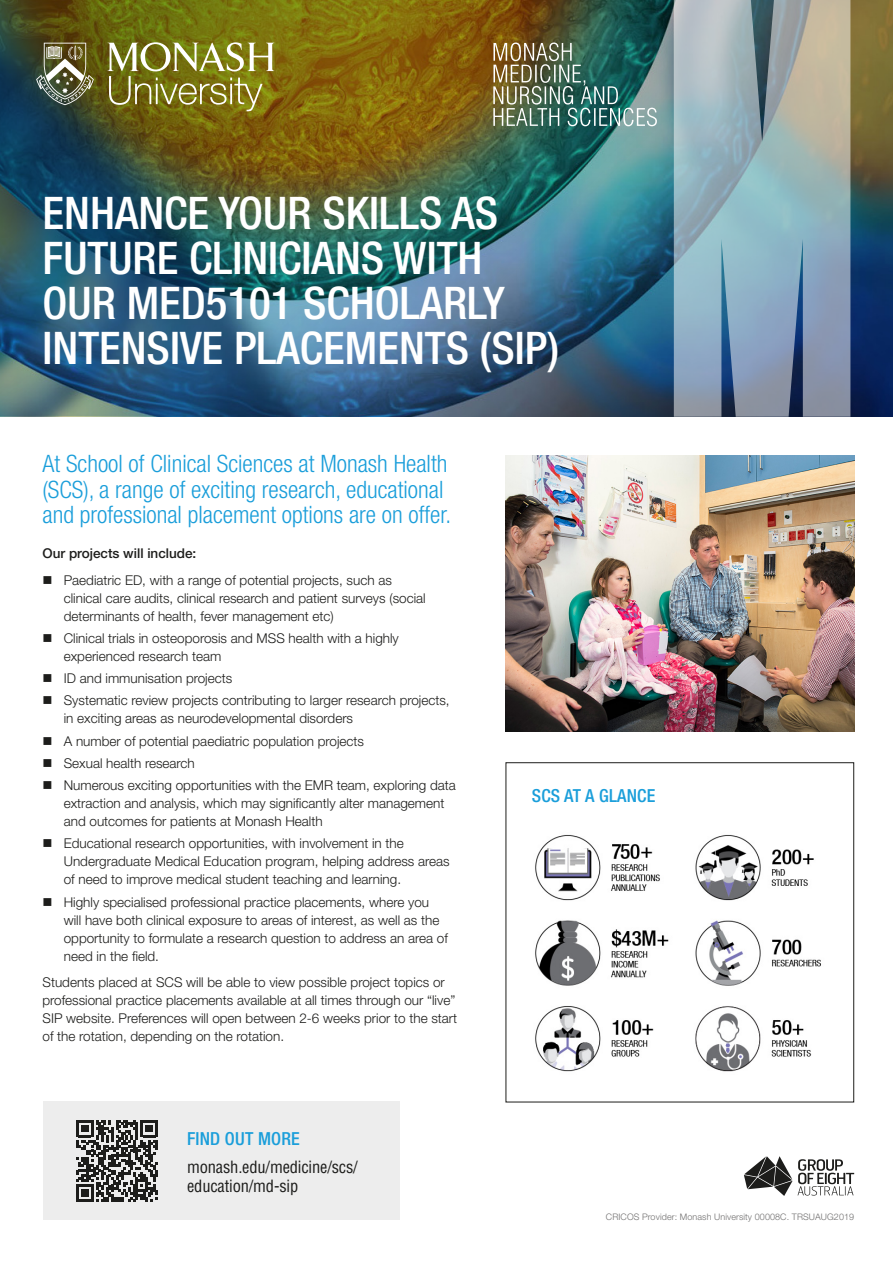
<style>
.page{position:relative;width:893px;height:1263px;background:#fff}
.page>*{position:absolute;margin:0;border:0;box-sizing:border-box;transform-origin:0 0}
.t1{font:500 condensed 45px/45px "Helvetica Neue LT Std";color:#fff}
.t2{font:300 condensed 24px/25.5px "Helvetica Neue LT Std";color:#1a9eda}
.t3{font:500 condensed 18px "Helvetica Neue LT Std";letter-spacing:.01em;color:#1a9eda}
.t4{font:condensed 16.5px/19.5px "Helvetica";letter-spacing:-.01em;color:#1d1d1b}
.t5{font:300 13.5px/18px "Helvetica Neue LT Std";color:#1d1d1b}
.t6{font:500 13.5px "Helvetica Neue LT Std";color:#1d1d1b}
.t7{font:300 9px "Helvetica Neue LT Std";letter-spacing:.01em;color:#706f6f}
</style>
<div class="page">
<img style="left:0;top:0;width:893px;height:417px">
<img style="left:0;top:0;width:673px;height:416px">
<svg style="left:108px;top:42px;width:166px;height:69px;background:#918c3d"></svg>
<img style="left:36px;top:43px;width:58px;height:62px">
<img style="left:493px;top:43px;width:164px;height:83px">
<img style="left:505px;top:455px;width:349px;height:276px">
<img style="left:535px;top:835px;width:286px;height:237px">
<div style="left:505px;top:762px;width:349px;height:340px;border:1px solid #1d1d1b"></div>
<div style="left:43px;top:1102px;width:356px;height:118px;background:#ededed"></div>
<svg style="left:76px;top:1120px;width:82px;height:82px"></svg>
<svg style="left:744px;top:1156px;width:110px;height:40px"></svg>
<svg style="left:674px;top:0;width:176px;height:417px;background:#92a7b2"></svg>
<h1 class="t1" style="left:43px;top:190px;width:518px">ENHANCE YOUR SKILLS AS<br>FUTURE CLINICIANS WITH<br>OUR MED5101 SCHOLARLY<br>INTENSIVE PLACEMENTS (SIP)</h1>
<h2 class="t2" style="left:43px;top:451px;width:410px">At School of Clinical Sciences at Monash Health (SCS), a range of exciting research, educational and professional placement options are on offer.</h2>
<p class="t6" style="left:43px;top:545px;width:155px">Our projects will include:</p>
<p class="t5" style="left:64px;top:571px;width:363px">Paediatric ED, with a range of potential projects, such as clinical care audits, clinical research and patient surveys (social determinants of health, fever management etc)</p>
<p class="t5" style="left:64px;top:629px;width:337px">Clinical trials in osteoporosis and MSS health with a highly experienced research team</p>
<p class="t5" style="left:64px;top:667px;width:387px;line-height:22.2px">ID and immunisation projects<br>Systematic review projects contributing to larger research projects,</p>
<p class="t5" style="left:64px;top:707px;width:394px;line-height:22.2px">in exciting areas as neurodevelopmental disorders<br>A number of potential paediatric population projects<br>Sexual health research<br>Numerous exciting opportunities with the EMR team, exploring data</p>
<p class="t5" style="left:64px;top:794px;width:382px">extraction and analysis, which may significantly alter management and outcomes for patients at Monash Health</p>
<p class="t5" style="left:64px;top:834px;width:387px">Educational research opportunities, with involvement in the<br>Undergraduate Medical Education program, helping address areas of need to improve medical student teaching and learning.</p>
<p class="t5" style="left:64px;top:892px;width:386px">Highly specialised professional practice placements, where you will have both clinical exposure to areas of interest, as well as the opportunity to formulate a research question to address an area of need in the field.</p>
<p class="t5" style="left:43px;top:973px;width:416px">Students placed at SCS will be able to view possible project topics or professional practice placements available at all times through our “live” SIP website. Preferences will open between 2-6 weeks prior to the start of the rotation, depending on the rotation.</p>
<h3 class="t3" style="left:187px;top:1127px;width:114px">FIND OUT MORE</h3>
<p class="t4" style="left:187px;top:1157px;width:172px">monash.edu/medicine/scs/ education/md-sip</p>
<h3 class="t3" style="left:532px;top:784px;width:125px">SCS AT A GLANCE</h3>
<p class="t7" style="left:606px;top:1211px;width:250px">CRICOS Provider: Monash University 00008C. TRSUAUG2019</p>
</div>
